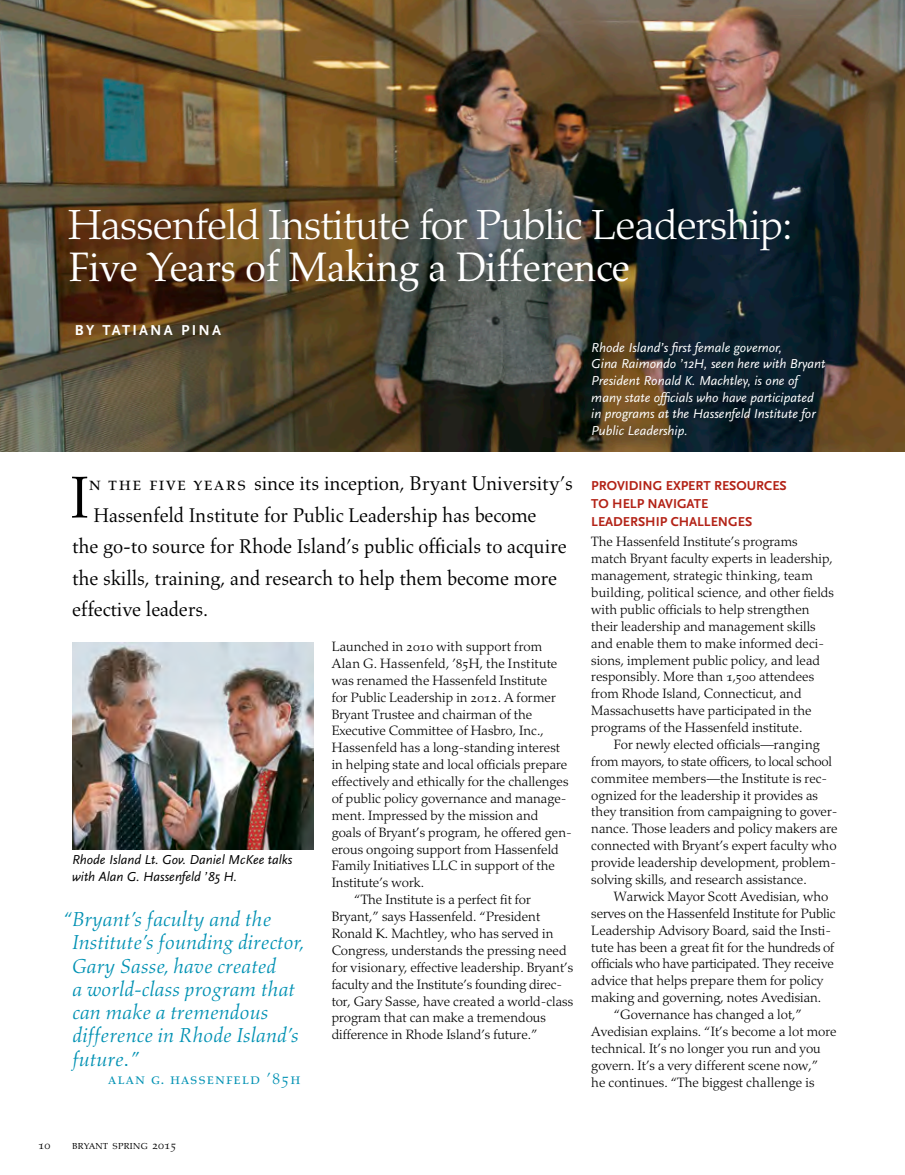
<style>
.page{position:relative;width:905px;height:1175px;background:#fff}
.page>*{position:absolute;margin:0;border:0;box-sizing:border-box;transform-origin:0 0}
.t1{font:60px "Aldus";color:#000}
.large_text{font:300 42px/42px "Palatino";letter-spacing:-.02em;color:#fff}
.factoid{font:italic 20.7px/23.2px "Aldus";letter-spacing:-.02em;color:#0091b3}
.t2{font:20.25px "Aldus";letter-spacing:-.01em;color:#000}
.factoid-2{font:16.5px "Aldus Roman SC";letter-spacing:.06em;color:#0091b3}
.t3{font:700 15px "Scala Sans";letter-spacing:.15em;color:#fff}
.BODY-indent{font:300 13.5px/16.8px "Palatino";color:#000}
.factoid-3{font:italic 13.5px/16.5px "Scala Sans";color:#fff}
.factoid-4{font:italic 13.5px/16.5px "Scala Sans";color:#000}
.t4{font:700 13.5px/18px "Scala Sans";color:#b32216}
.t5{font:12px "Aldus Roman SC";color:#000}
.t6{font:9px "Palatino";letter-spacing:.04em;color:#000}
.s1{font-family:"Aldus";font-weight:400}
.s2{font-family:"Aldus Roman SC"}
.s3{font-family:"Syntax";font-style:normal}
.s4{font-family:"Aldus Roman SC";font-weight:400}
.s5{font-family:"Aldus Roman SC";font-size:12px}
</style>
<div class="page">
<img style="left:0;top:0;width:904px;height:451px">
<img style="left:72px;top:642px;width:241px;height:207px">
<p class="large_text" style="left:68px;top:204px;width:726px">Hassenfeld Institute for Public Leadership:<br><span class="s1">Five Years of Making a Difference</span></p>
<p class="t3" style="left:75px;top:321px;width:147px">BY TATIANA PINA</p>
<p class="factoid-3" style="left:591px;top:339px;width:235px">Rhode Island’s first female governor,<br>Gina Raimondo ’12H, seen here with Bryant President Ronald K. Machtley, is one of many state officials who have participated in programs at the Hassenfeld Institute for Public Leadership.</p>
<p class="t1" style="left:70px;top:464px;width:22px">I</p>
<p class="t2" style="left:89px;top:472px;width:486px"><span class="s2">n the five years</span> since its inception, Bryant University’s</p>
<p class="t2" style="left:94px;top:504px;width:444px">Hassenfeld Institute for Public Leadership has become</p>
<p class="t2" style="left:72px;top:535px;width:496px">the go-to source for Rhode Island’s public officials to acquire</p>
<p class="t2" style="left:72px;top:567px;width:486px">the skills, training, and research to help them become more</p>
<p class="t2" style="left:72px;top:598px;width:137px">effective leaders.</p>
<p class="factoid-4" style="left:72px;top:851px;width:222px">Rhode Island Lt. Gov. Daniel McKee talks with Alan G. Hassenfeld ’85 H.</p>
<p class="factoid" style="left:72px;top:907px;width:234px;text-indent:-10px">“Bryant’s faculty and the<br>Institute’s founding director,<br>Gary Sasse, have created<br>a world-class program that can make a tremendous difference in Rhode Island’s future<span class="s3">.</span>”</p>
<p class="factoid-2" style="left:108px;top:1069px;width:194px">alan g. hassenfeld ’85h</p>
<p class="BODY-indent" style="left:332px;top:638px;width:242px">Launched in <span class="s4">2010</span> with support from Alan G. Hassenfeld, ’<span class="s4">85</span>H, the Institute was renamed the Hassenfeld Institute<br>for Public Leadership in <span class="s4">2012</span>. A former Bryant Trustee and chairman of the Executive Committee of Hasbro, Inc., Hassenfeld has a long-standing interest in helping state and local officials prepare effectively and ethically for the challenges of public policy governance and manage&shy;ment. Impressed by the mission and<br>goals of Bryant’s program, he offered gen&shy;erous ongoing support from Hassenfeld Family Initiatives LLC in support of the Institute’s work.</p>
<p class="BODY-indent" style="left:332px;top:891px;width:243px;text-indent:22px">“The Institute is a perfect fit for Bryant,” says Hassenfeld. “President Ronald K. Machtley, who has served in Congress, understands the pressing need for visionary, effective leadership. Bryant’s faculty and the Institute’s founding direc&shy;tor, Gary Sasse, have created a world-class program that can make a tremendous difference in Rhode Island’s future.”</p>
<p class="t4" style="left:591px;top:477px;width:197px">PROVIDING EXPERT RESOURCES<br>TO HELP NAVIGATE<br>LEADERSHIP CHALLENGES</p>
<p class="BODY-indent" style="left:591px;top:533px;width:244px">The Hassenfeld Institute’s programs match Bryant faculty experts in leadership, management, strategic thinking, team building, political science, and other fields with public officials to help strengthen their leadership and management skills and enable them to make informed deci&shy;sions, implement public policy, and lead responsibly. More than <span class="s4">1,500</span> attendees from Rhode Island, Connecticut, and Massachusetts have participated in the programs of the Hassenfeld institute.</p>
<p class="BODY-indent" style="left:591px;top:736px;width:248px;text-indent:22px">For newly elected officials—ranging from mayors, to state officers, to local school commitee members—the Institute is rec&shy;ognized for the leadership it provides as they transition from campaigning to gover&shy;nance. Those leaders and policy makers are connected with Bryant’s expert faculty who provide leadership development, problem&shy;solving skills, and research assistance.</p>
<p class="BODY-indent" style="left:591px;top:888px;width:246px;text-indent:22px">Warwick Mayor Scott Avedisian, who serves on the Hassenfeld Institute for Public Leadership Advisory Board, said the Insti&shy;tute has been a great fit for the hundreds of officials who have participated. They receive advice that helps prepare them for policy making and governing, notes Avedisian.</p>
<p class="BODY-indent" style="left:591px;top:1006px;width:247px;text-indent:22px">“Governance has changed a lot,” Avedisian explains. “It’s become a lot more technical. It’s no longer you run and you govern. It’s a very different scene now,”<br>he continues. “The biggest challenge is</p>
<p class="t5" style="left:39px;top:1138px;width:14px">10</p>
<p class="t6" style="left:72px;top:1140px;width:106px">BRYANT SPRING <span class="s5">2015</span></p>
</div>
